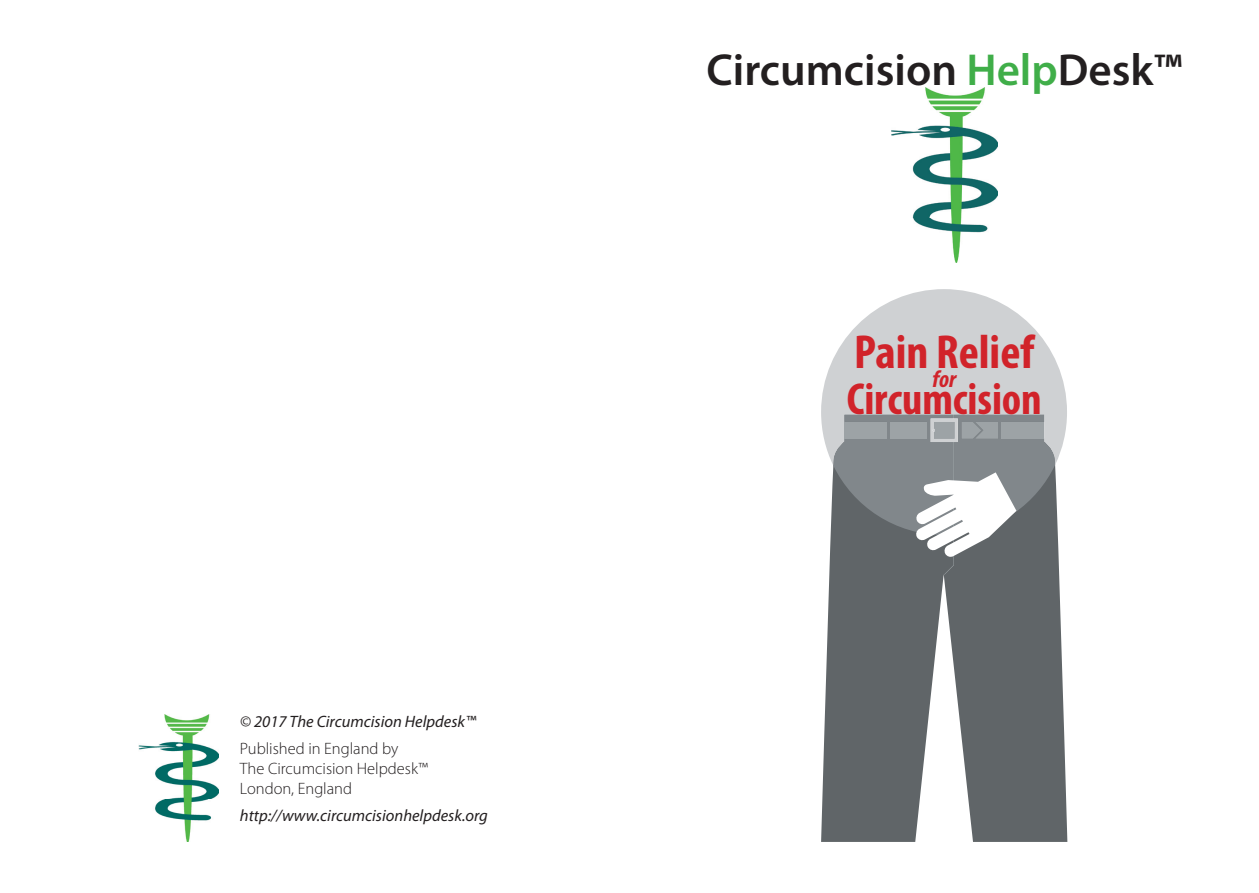
<style>
.page{position:relative;width:1259px;height:893px;background:#fff}
.page>*{position:absolute;margin:0;border:0;box-sizing:border-box;transform-origin:0 0}
.t1{font:700 condensed 48px "Myriad Pro";color:#d1232a}
.t2{font:600 45px "Myriad Pro";color:#231f20}
.t3{font:700 condensed 45px "Myriad Pro";color:#d1232a}
.t4{font:italic 700 condensed 24px "Myriad Pro";color:#d1232a}
.t5{font:italic 16.5px "Myriad Pro";color:#231f20}
.t6{font:300 16.5px/19.8px "Myriad Pro";color:#231f20}
.s1{color:#40ae49}
</style>
<div class="page">
<img style="left:139px;top:714px;width:79px;height:128px">
<svg style="left:821px;top:575px;width:246px;height:267px;fill:#606568"></svg>
<svg style="left:821px;top:289px;width:246px;height:286px"></svg>
<img style="left:891px;top:87px;width:106px;height:176px">
<p class="t5" style="left:240px;top:712px;width:238px">© 2017 The Circumcision Helpdesk™</p>
<p class="t6" style="left:240px;top:739px;width:189px">Published in England by<br>The Circumcision Helpdesk™<br>London, England</p>
<p class="t5" style="left:240px;top:807px;width:249px">http://www.circumcisionhelpdesk.org</p>
<h2 class="t2" style="left:706px;top:45px;width:477px">Circumcision <span class="s1">Help</span>Desk™</h2>
<h1 class="t1" style="left:854px;top:325px;width:181px">Pain Relief</h1>
<h3 class="t4" style="left:932px;top:366px;width:25px">for</h3>
<h2 class="t3" style="left:846px;top:374px;width:196px">Circumcision</h2>
</div>
